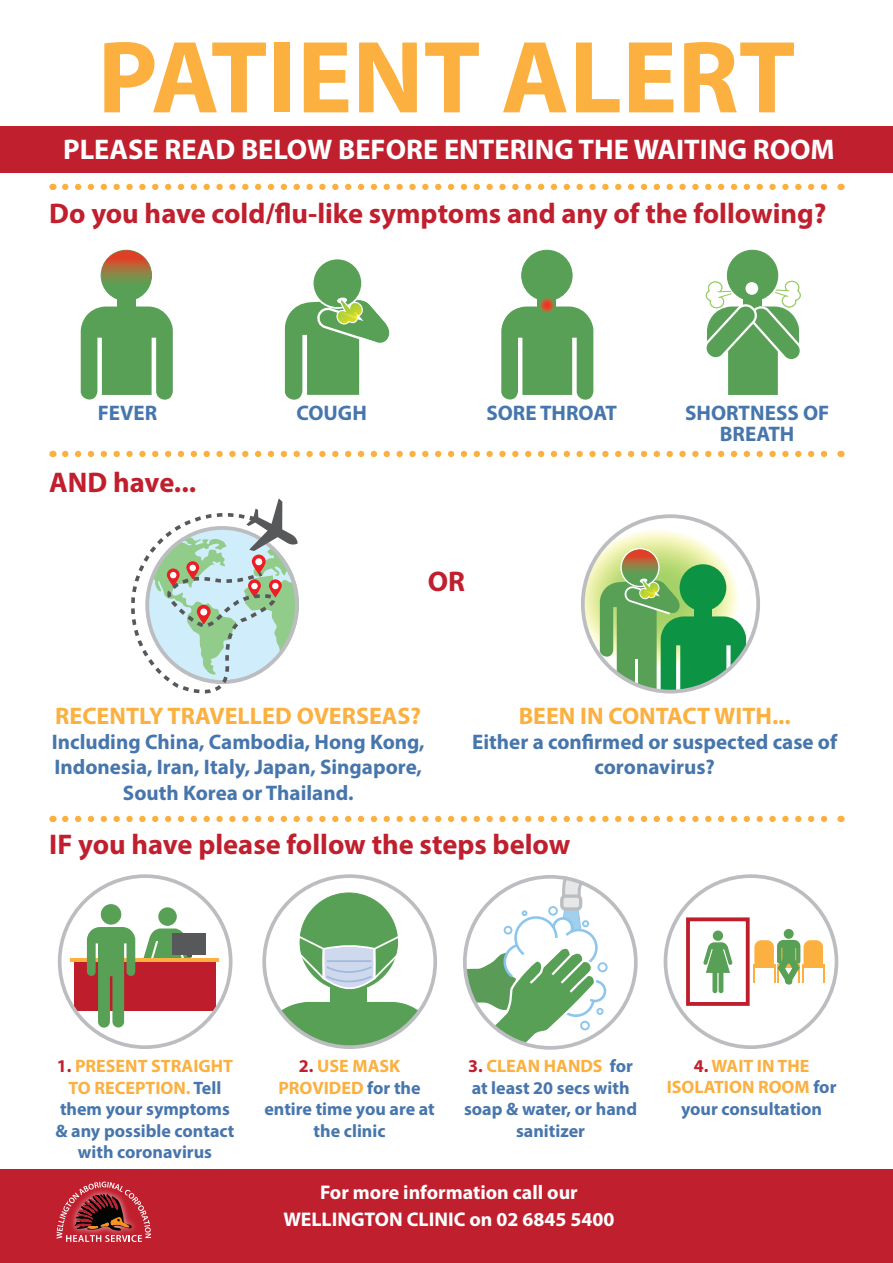
<style>
.page{position:relative;width:893px;height:1263px;background:#fff}
.page>*{position:absolute;margin:0;border:0;box-sizing:border-box;transform-origin:0 0}
.t1{font:700 103.5px "Myriad Pro";color:#fbb03f}
.t2{font:700 28.5px "Myriad Pro";color:#c01f2e}
.t3{font:700 28.5px "Myriad Pro";color:#fff}
.t4{font:700 24px "Myriad Pro";color:#fbb03f}
.t5{font:700 21.15px/25.3px "Myriad Pro";color:#4776ad;text-align:center}
.t6{font:700 19.8px/27.3px "Myriad Pro";color:#fff;text-align:center}
.t7{font:700 18px/21.6px "Myriad Pro";color:#4776ad;text-align:center}
.t8{font:700 18px/21.6px "Myriad Pro";color:#fbb03f;text-align:center}
.s1{color:#c01f2e}
.s2{color:#fbb03f}
.s3{color:#4776ad}
</style>
<div class="page">
<svg style="left:131px;top:498px;width:168px;height:196px"></svg>
<div style="left:522px;top:250px;width:50px;height:51px;background:#57a055;border-radius:50%"></div>
<div style="left:521px;top:250px;width:51px;height:51px;border:1px solid #57a055;border-radius:50%"></div>
<svg style="left:501px;top:290px;width:93px;height:110px"></svg>
<svg style="left:80px;top:306px;width:93px;height:94px;background:#70ae6e"></svg>
<div style="left:117px;top:296px;width:19px;height:21px;background:#57a055"></div>
<svg style="left:101px;top:250px;width:51px;height:51px;background:#8c8046"></svg>
<div style="left:313px;top:258px;width:49px;height:50px;background:#57a055;border-radius:50%"></div>
<div style="left:312px;top:258px;width:51px;height:51px;border:2px solid #fff;border-radius:50%"></div>
<svg style="left:284px;top:297px;width:106px;height:103px"></svg>
<div style="left:727px;top:250px;width:51px;height:51px;background:#57a055;border-radius:50%"></div>
<div style="left:727px;top:250px;width:51px;height:51px;border:1px solid #57a055;border-radius:50%"></div>
<svg style="left:705px;top:280px;width:96px;height:115px"></svg>
<svg style="left:583px;top:519px;width:175px;height:173px"></svg>
<div style="left:694px;top:606px;width:17px;height:20px;background:#0d9344"></div>
<hr style="left:635px;top:659px;width:3px;height:25px;background:#fff">
<div style="left:581px;top:514px;width:179px;height:179px;border:4px solid #bcbdc0;border-radius:50%"></div>
<svg style="left:65px;top:184px;width:763px;height:6px"></svg>
<div style="left:0;top:126px;width:893px;height:47px;background:#c01f2e"></div>
<svg style="left:65px;top:451px;width:763px;height:6px"></svg>
<svg style="left:65px;top:816px;width:763px;height:6px"></svg>
<div style="left:0;top:1170px;width:893px;height:93px;background:#c01f2e"></div>
<svg style="left:57px;top:877px;width:176px;height:172px"></svg>
<div style="left:58px;top:874px;width:174px;height:175px;border:4px solid #bcbdc0;border-radius:50%"></div>
<svg style="left:267px;top:876px;width:170px;height:173px"></svg>
<div style="left:262px;top:874px;width:175px;height:175px;border:4px solid #bcbdc0;border-radius:50%"></div>
<svg style="left:464px;top:875px;width:172px;height:173px"></svg>
<div style="left:463px;top:875px;width:175px;height:175px;border:4px solid #bcbdc0;border-radius:50%"></div>
<div style="left:784px;top:929px;width:10px;height:10px;background:#57a055;border-radius:50%"></div>
<div style="left:713px;top:930px;width:10px;height:11px;background:#57a055;border-radius:50%"></div>
<svg style="left:703px;top:942px;width:30px;height:51px"></svg>
<div style="left:686px;top:917px;width:64px;height:89px;border:4px solid #be1d2c"></div>
<svg style="left:753px;top:940px;width:72px;height:45px"></svg>
<div style="left:664px;top:874px;width:174px;height:175px;border:4px solid #bcbdc0;border-radius:50%"></div>
<svg style="left:57px;top:1181px;width:94px;height:61px"></svg>
<h1 class="t1" style="left:98px;top:10px;width:699px">PATIENT ALERT</h1>
<h2 class="t3" style="left:63px;top:131px;width:773px">PLEASE READ BELOW BEFORE ENTERING THE WAITING ROOM</h2>
<h2 class="t2" style="left:49px;top:195px;width:779px">Do you have cold/flu-like symptoms and any of the following?</h2>
<p class="t5" style="left:98px;top:399px;width:61px">FEVER</p>
<h2 class="t2" style="left:49px;top:464px;width:148px">AND have...</h2>
<p class="t5" style="left:297px;top:399px;width:72px">COUGH</p>
<p class="t5" style="left:486px;top:399px;width:132px">SORE THROAT</p>
<p class="t5" style="left:685px;top:402px;width:146px;line-height:20.5px">SHORTNESS OF<br>BREATH</p>
<h2 class="t2" style="left:428px;top:562px;width:39px">OR</h2>
<h3 class="t4" style="left:55px;top:700px;width:367px">RECENTLY TRAVELLED OVERSEAS?</h3>
<p class="t5" style="left:52px;top:729px;width:374px">Including China, Cambodia, Hong Kong,<br>Indonesia, Iran, Italy, Japan, Singapore,<br>South Korea or Thailand.</p>
<h3 class="t4" style="left:519px;top:700px;width:273px">BEEN IN CONTACT WITH...</h3>
<p class="t5" style="left:472px;top:729px;width:367px">Either a confirmed or suspected case of coronavirus?</p>
<h2 class="t2" style="left:49px;top:826px;width:523px">IF you have please follow the steps below</h2>
<p class="t7" style="left:55px;top:1054px;width:181px"><span class="s1">1.</span> <span class="s2">PRESENT STRAIGHT<br>TO RECEPTION.</span> Tell them your symptoms &amp; any possible contact with coronavirus</p>
<p class="t7" style="left:464px;top:1054px;width:175px"><span class="s1">3.</span> <span class="s2">CLEAN HANDS</span> for at least 20 secs with soap &amp; water, or hand sanitizer</p>
<p class="t8" style="left:667px;top:1054px;width:171px"><span class="s1">4.</span> WAIT IN THE<br>ISOLATION ROOM <span class="s3">for your consultation</span></p>
<p class="t6" style="left:283px;top:1178px;width:333px">For more information call our<br>WELLINGTON CLINIC on 02 6845 5400</p>
<p class="t7" style="left:264px;top:1054px;width:172px"><span class="s1">2.</span> <span class="s2">USE MASK<br>PROVIDED</span> for the entire time you are at the clinic</p>
</div>
